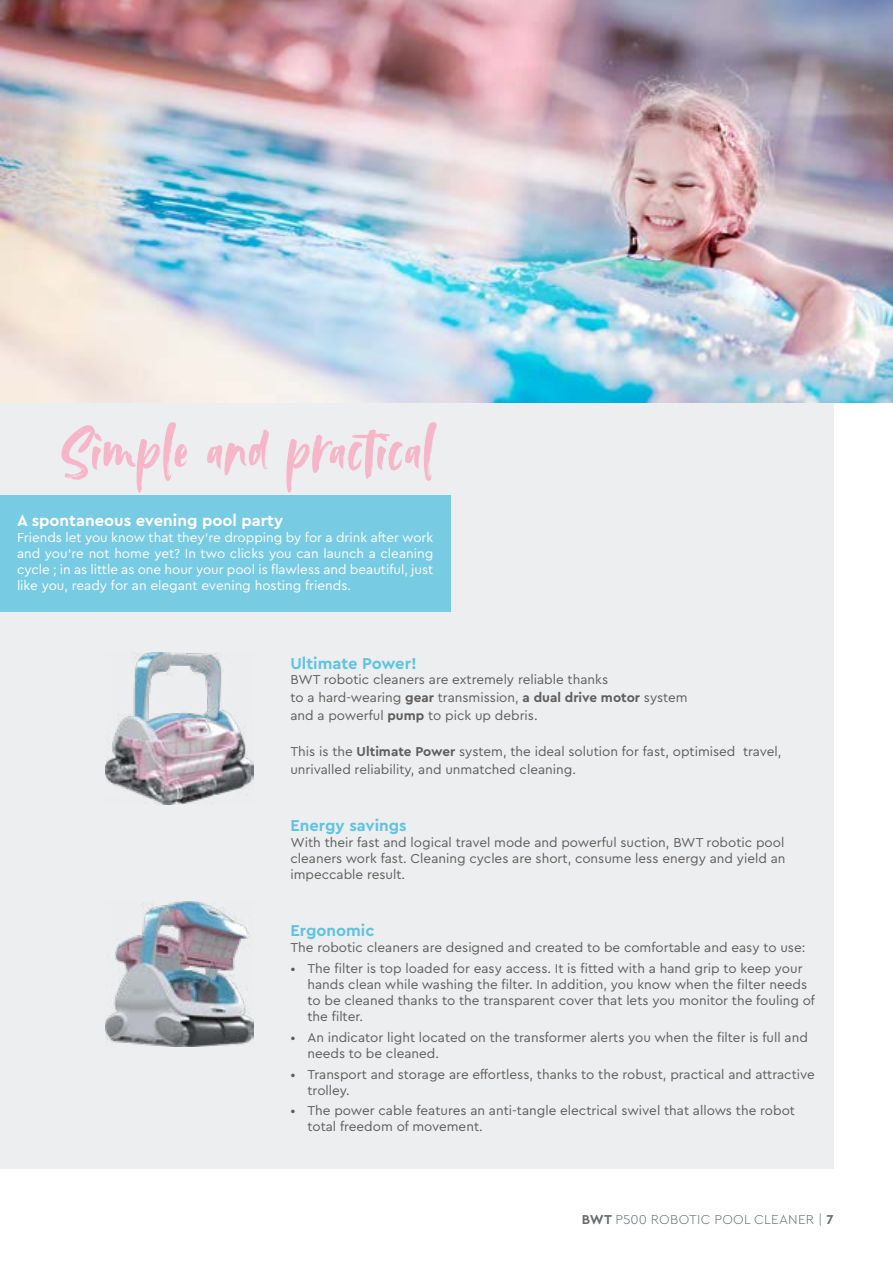
<style>
.page{position:relative;width:893px;height:1263px;background:#fff}
.page>*{position:absolute;margin:0;border:0;box-sizing:border-box;transform-origin:0 0}
.t1{font:66.3px "Avallon";letter-spacing:.01em;color:#f6b6ca}
.t2{font:700 16.5px "Cera PRO";color:#5fc4e1}
.t3{font:700 16.5px "Cera PRO";color:#fff}
.t4{font:13.5px/16.2px "Cera PRO";color:#5f5e5e}
.t5{font:13.5px/16.2px "Cera PRO";color:#fff;text-align:justify}
.t6{font:300 13.5px "Cera PRO";letter-spacing:.02em;color:#676c6e}
.s1{font-weight:700}
</style>
<div class="page">
<div style="left:0;top:65px;width:833px;height:1103px;background:#edeeef"></div>
<img style="left:0;top:0;width:893px;height:402px">
<img style="left:105px;top:902px;width:149px;height:144px">
<img style="left:105px;top:652px;width:149px;height:152px">
<div style="left:0;top:495px;width:450px;height:117px;background:#77cbe3"></div>
<h1 class="t1" style="left:59px;top:406px;width:376px">Simple and practical</h1>
<p class="t3" style="left:17px;top:509px;width:268px">A spontaneous evening pool party</p>
<p class="t5" style="left:17px;top:528px;width:418px">Friends let you know that they‘re dropping by for a drink after work and you‘re not home yet? In two clicks you can launch a cleaning cycle ; in as little as one hour your pool is flawless and beautiful, just like you, ready for an elegant evening hosting friends.</p>
<p class="t2" style="left:290px;top:652px;width:128px">Ultimate Power!</p>
<p class="t4" style="left:290px;top:670px;width:399px;line-height:18px">BWT robotic cleaners are extremely reliable thanks<br>to a hard-wearing <span class="s1">gear</span> transmission, <span class="s1">a dual drive motor</span> system and a powerful <span class="s1">pump</span> to pick up debris.</p>
<p class="t4" style="left:290px;top:742px;width:493px;line-height:18px">This is the <span class="s1">Ultimate Power</span> system, the ideal solution for fast, optimised travel, unrivalled reliability, and unmatched cleaning.</p>
<p class="t2" style="left:290px;top:814px;width:118px">Energy savings</p>
<p class="t4" style="left:290px;top:834px;width:497px;text-align:justify">With their fast and logical travel mode and powerful suction, BWT robotic pool cleaners work fast. Cleaning cycles are short, consume less energy and yield an impeccable result.</p>
<p class="t2" style="left:290px;top:920px;width:86px">Ergonomic</p>
<p class="t4" style="left:290px;top:939px;width:516px">The robotic cleaners are designed and created to be comfortable and easy to use:</p>
<p class="t4" style="left:307px;top:959px;width:509px;text-indent:-17px">• The filter is top loaded for easy access. It is fitted with a hand grip to keep your hands clean while washing the filter. In addition, you know when the filter needs to be cleaned thanks to the transparent cover that lets you monitor the fouling of the filter.</p>
<p class="t4" style="left:307px;top:1028px;width:502px;text-indent:-17px">• An indicator light located on the transformer alerts you when the filter is full and needs to be cleaned.</p>
<p class="t4" style="left:307px;top:1065px;width:509px;text-indent:-17px">• Transport and storage are effortless, thanks to the robust, practical and attractive trolley.</p>
<p class="t4" style="left:307px;top:1102px;width:489px;text-indent:-17px">• The power cable features an anti-tangle electrical swivel that allows the robot total freedom of movement.</p>
<p class="t6" style="left:582px;top:1210px;width:253px"><span class="s1">BWT</span> P500 ROBOTIC POOL CLEANER | <span class="s1">7</span></p>
</div>
